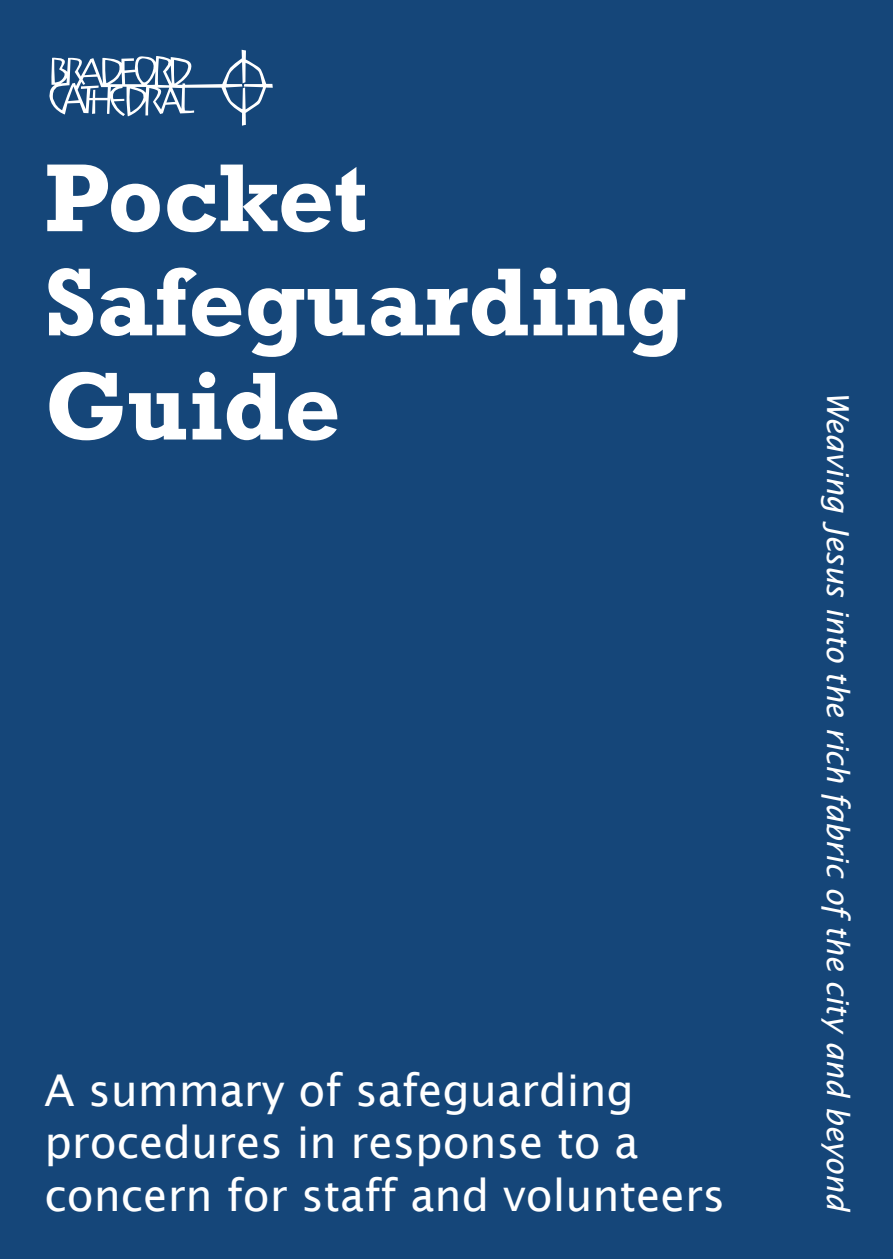
<style>
.page{position:relative;width:893px;height:1259px;background:#154679}
.page>*{position:absolute;margin:0;border:0;box-sizing:border-box;transform-origin:0 0}
.t1{font:700 98.1px/104.1px "Rockwell";color:#fff}
.t2{font:43.8px/52.5px "Lucida Sans";color:#fff}
.t3{font:italic 30.3px "Lucida Sans";letter-spacing:-.01em;color:#fff}
</style>
<div class="page">
<svg style="left:49px;top:50px;width:224px;height:76px"></svg>
<h1 class="t1" style="left:44px;top:146px;width:644px">Pocket<br>Safeguarding<br>Guide</h1>
<p class="t2" style="left:44px;top:1063px;width:682px">A summary of safeguarding procedures in response to a concern for staff and volunteers</p>
<p class="t3" style="left:855px;top:391px;width:823px;rotate:90deg">Weaving Jesus into the rich fabric of the city and beyond</p>
</div>
